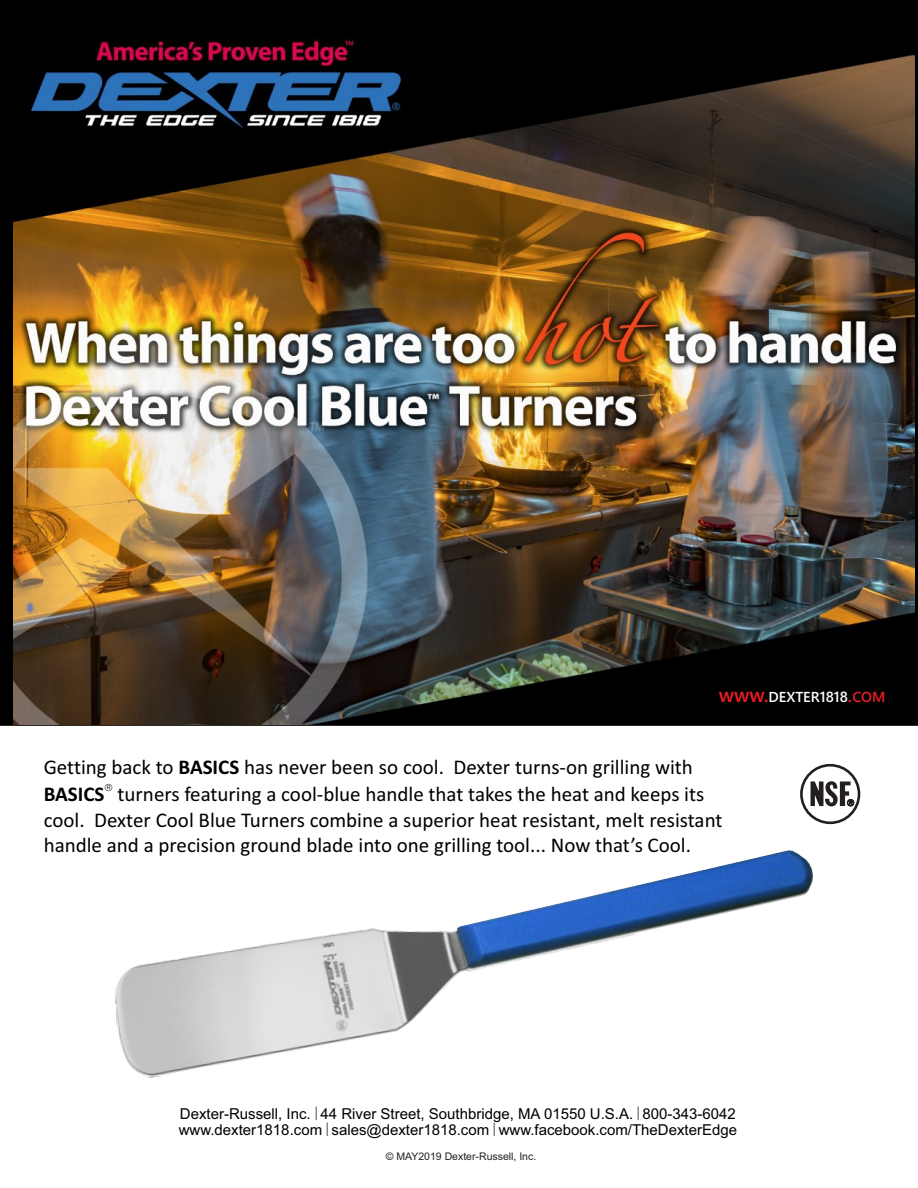
<style>
.page{position:relative;width:918px;height:1188px;background:#fff}
.page>*{position:absolute;margin:0;border:0;box-sizing:border-box;transform-origin:0 0}
.t1{font:21px/26px "Calibri";color:#000}
.t2{font:15px/16.8px "Myriad Pro";color:#000}
.t3{font:700 14.4px "Yu Gothic UI";color:#fff}
.t4{font:10.5px "Myriad Pro";color:#231f20}
.t5{font:700 3.15px "Arial";color:#6d6e70}
.s1{font-size:20.4px;color:#ed1c24}
.s2{font-size:14.7px}
.s3{font-size:18px;color:#ed1c24}
.s4{color:#ed1c24}
.s5{font-weight:700}
</style>
<div class="page">
<div style="left:0;top:0;width:918px;height:726px;background:#000"></div>
<img style="left:13px;top:14px;width:902px;height:711px">
<div style="left:722px;top:662px;width:175px;height:45px;background:#000"></div>
<img style="left:115px;top:928px;width:364px;height:150px">
<img style="left:457px;top:850px;width:356px;height:119px">
<svg style="left:800px;top:764px;width:60px;height:60px"></svg>
<svg style="left:811px;top:781px;width:43px;height:25px"></svg>
<p class="t3" style="left:719px;top:691px;width:168px"><span class="s1">www.</span>DEXTER<span class="s2">1818</span><span class="s3">.</span><span class="s4">COM</span></p>
<p class="t1" style="left:44px;top:756px;width:680px">Getting back to <span class="s5">BASICS</span> has never been so cool. Dexter turns-on grilling with <span class="s5">BASICS</span> turners featuring a cool-blue handle that takes the heat and keeps its cool. Dexter Cool Blue Turners combine a superior heat resistant, melt resistant handle and a precision ground blade into one grilling tool... Now that’s Cool.</p>
<p class="t5" style="left:337px;top:956px;width:15px;rotate:171deg">P94864H</p>
<p class="t2" style="left:179px;top:1106px;width:560px">Dexter-Russell, Inc. 44 River Street, Southbridge, MA 01550 U.S.A. 800-343-6042 www.dexter1818.com sales@dexter1818.com www.facebook.com/TheDexterEdge</p>
<p class="t4" style="left:386px;top:1152px;width:152px">© MAY2019 Dexter-Russell, Inc.</p>
</div>
